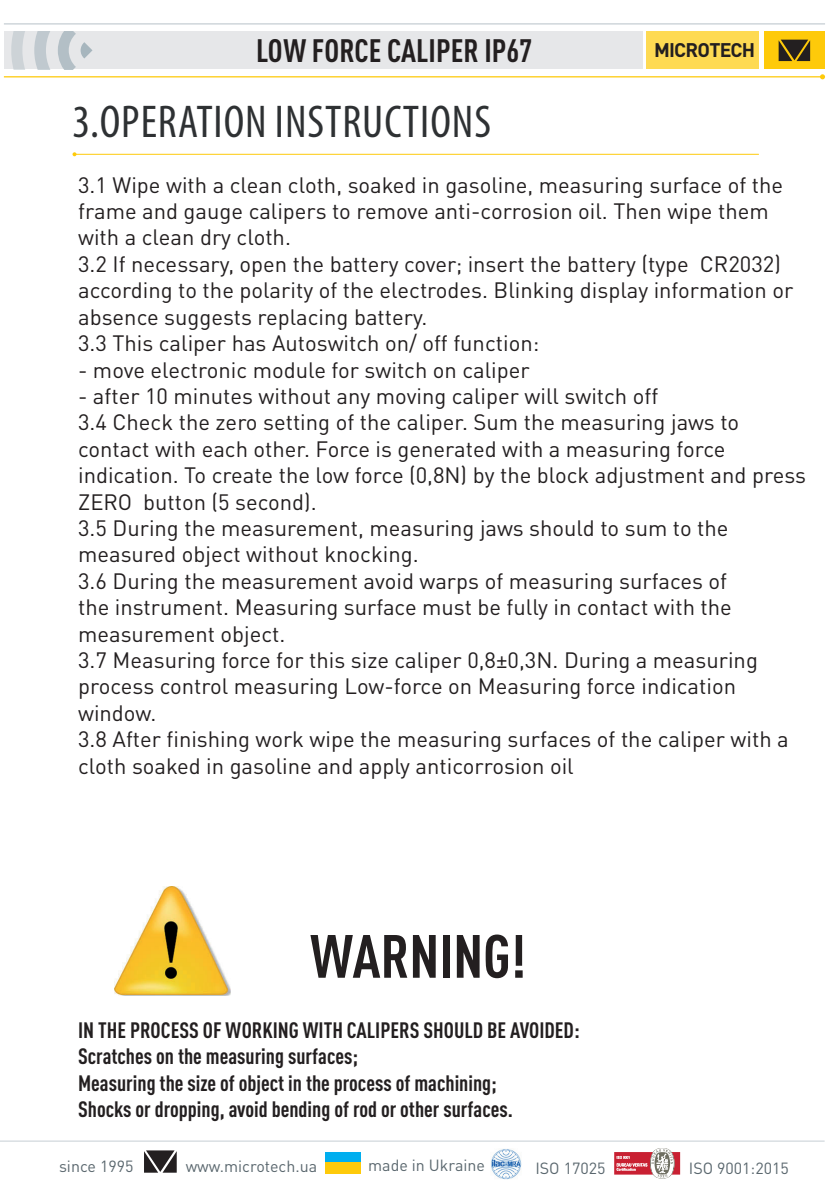
<style>
.page{position:relative;width:840px;height:1191px;background:#fff}
.page>*{position:absolute;margin:0;border:0;box-sizing:border-box;transform-origin:0 0}
.t1{font:700 condensed 60px "DIN Pro";color:#231f20}
.t2{font:condensed 46.2px "Myriad Pro";letter-spacing:.02em;color:#2e3133}
.t3{font:700 condensed 32px "DIN Pro";color:#231f20}
.t4{font:22px/26.4px "DIN Pro";color:#231f20}
.t5{font:700 condensed 22px/26.4px "DIN Pro";color:#231f20}
.t6{font:700 19.6px "DIN Pro";letter-spacing:-.04em;color:#231f20}
.t7{font:16px "DIN Pro";color:#5a676e}
</style>
<div class="page">
<div style="left:646px;top:32px;width:112px;height:37px;background:#feda53"></div>
<div style="left:763px;top:32px;width:61px;height:37px;background:#feca0a"></div>
<div style="left:4px;top:32px;width:637px;height:37px;background:#e6e7e9"></div>
<svg style="left:11px;top:32px;width:81px;height:37px"></svg>
<svg style="left:778px;top:40px;width:31px;height:21px"></svg>
<hr style="left:4px;top:76px;width:818px;height:1px;background:#feca0a">
<svg style="left:819px;top:74px;width:5px;height:5px"></svg>
<hr style="left:4px;top:23px;width:820px;height:2px;background:#c6ced4">
<hr style="left:0;top:1140px;width:824px;height:1px;background:#c6ced4">
<div style="left:325px;top:1152px;width:36px;height:11px;background:#00aeef"></div>
<div style="left:325px;top:1162px;width:36px;height:11px;background:#feca0a"></div>
<svg style="left:144px;top:1150px;width:33px;height:22px"></svg>
<svg style="left:614px;top:1148px;width:67px;height:31px"></svg>
<img style="left:491px;top:1149px;width:30px;height:30px">
<hr style="left:74px;top:154px;width:684px;height:1px;background:#feca0a">
<svg style="left:72px;top:152px;width:4px;height:4px"></svg>
<img style="left:115px;top:886px;width:115px;height:110px">
<h3 class="t3" style="left:256px;top:26px;width:277px">LOW FORCE CALIPER IP67</h3>
<p class="t6" style="left:653px;top:34px;width:103px">MICROTECH</p>
<h2 class="t2" style="left:72px;top:94px;width:420px">3.OPERATION INSTRUCTIONS</h2>
<p class="t4" style="left:78px;top:169px;width:716px">3.1 Wipe with a clean cloth, soaked in gasoline, measuring surface of the frame and gauge calipers to remove anti-corrosion oil. Then wipe them with a clean dry cloth.<br>3.2 If necessary, open the battery cover; insert the battery (type CR2032) according to the polarity of the electrodes. Blinking display information or absence suggests replacing battery.<br>3.3 This caliper has Autoswitch on/ off function:</p>
<p class="t4" style="left:78px;top:354px;width:453px">- move electronic module for switch on caliper</p>
<p class="t4" style="left:78px;top:380px;width:729px">- after 10 minutes without any moving caliper will switch off<br>3.4 Check the zero setting of the caliper. Sum the measuring jaws to contact with each other. Force is generated with a measuring force indication. To create the low force (0,8N) by the block adjustment and press ZERO button (5 second).<br>3.5 During the measurement, measuring jaws should to sum to the measured object without knocking.<br>3.6 During the measurement avoid warps of measuring surfaces of<br>the instrument. Measuring surface must be fully in contact with the measurement object.<br>3.7 Measuring force for this size caliper 0,8±0,3N. During a measuring process control measuring Low-force on Measuring force indication window.<br>3.8 After finishing work wipe the measuring surfaces of the caliper with a cloth soaked in gasoline and apply anticorrosion oil</p>
<h1 class="t1" style="left:310px;top:911px;width:217px">WARNING!</h1>
<p class="t5" style="left:78px;top:1014px;width:503px">IN THE PROCESS OF WORKING WITH CALIPERS SHOULD BE AVOIDED:<br>Scratches on the measuring surfaces;<br>Measuring the size of object in the process of machining;<br>Shocks or dropping, avoid bending of rod or other surfaces.</p>
<p class="t7" style="left:59px;top:1154px;width:76px">since 1995</p>
<p class="t7" style="left:186px;top:1153px;width:133px">www.microtech.ua</p>
<p class="t7" style="left:368px;top:1152px;width:118px">made in Ukraine</p>
<p class="t7" style="left:535px;top:1155px;width:72px">ISO 17025</p>
<p class="t7" style="left:688px;top:1155px;width:101px">ISO 9001:2015</p>
</div>
